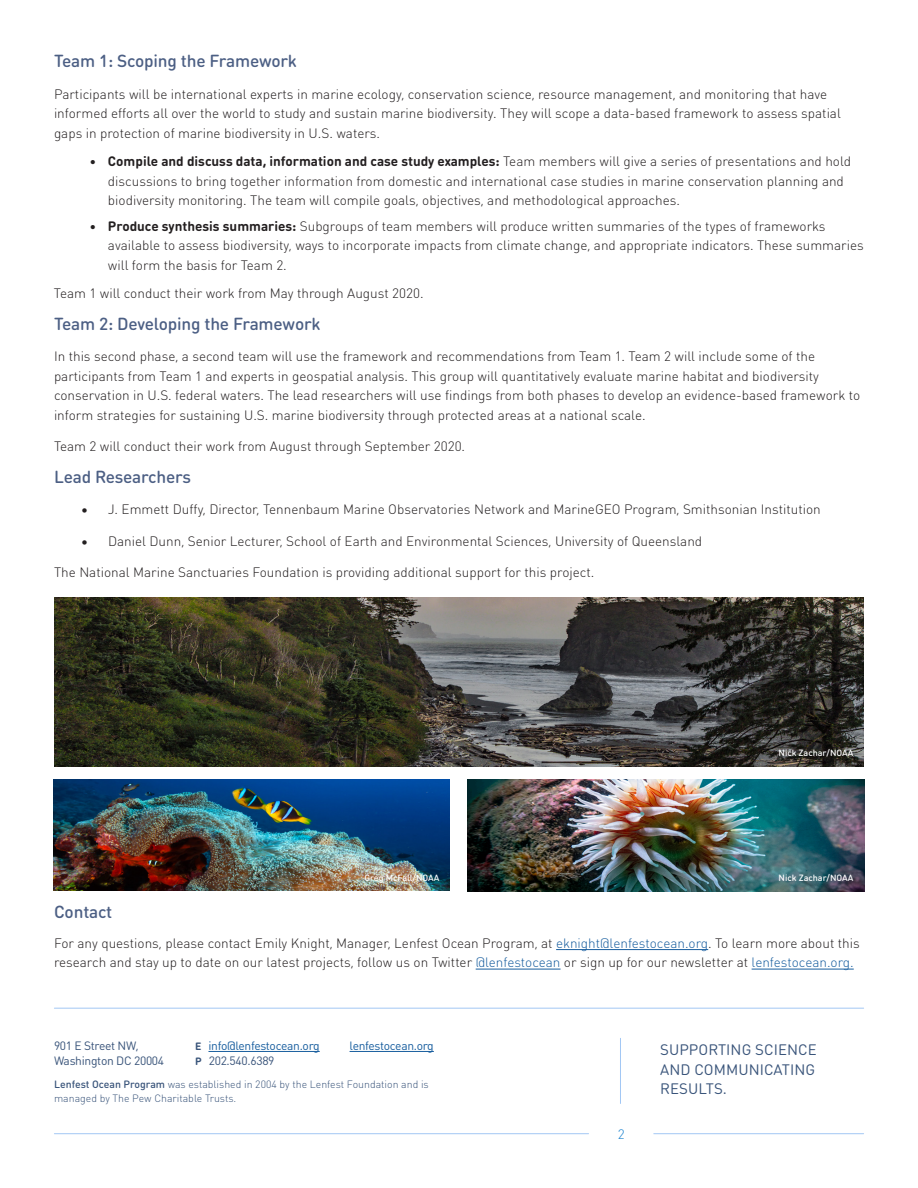
<style>
.page{position:relative;width:918px;height:1188px;background:#fff}
.page>*{position:absolute;margin:0;border:0;box-sizing:border-box;transform-origin:0 0}
.Body{font:500 17.25px "DIN Round OT";letter-spacing:-.01em;color:#4c5f84}
.Header_2{font:500 17.25px "DIN Round OT";letter-spacing:-.01em;color:#4c5f84}
.Tagline{font:15px/19.5px "DIN Round OT";letter-spacing:.005em;color:#39547a;text-align:justify}
.Body-2{font:300 13.5px/19.5px "DIN Round OT";color:#231f20}
.t1{font:300 13.5px "DIN Round OT";color:#1c83cf}
.Footer_Blue_Text{font:12px "DIN Round OT";letter-spacing:-.025em;color:#39547a}
.t2{font:12px "DIN Round OT";letter-spacing:-.025em;color:#175d9e}
.Footer_Text{font:300 10.5px/13.5px "DIN Round OT";color:#39547a}
.Photo_Credit{font:500 9px "DIN Round OT";color:#fff}
.s1{font-family:"Museo Sans 500";font-weight:400}
.s2{font-weight:700}
.s3{color:#175d9e}
.s4{font-weight:700;font-size:10.5px;color:#39547a}
.s5{font-weight:700;font-size:10.5px}
.s6{font-weight:500}
</style>
<div class="page">
<hr style="left:54px;top:1133px;width:535px;height:1px;background:#a2c7f4">
<hr style="left:654px;top:1133px;width:210px;height:1px;background:#a2c7f4">
<hr style="left:54px;top:1008px;width:810px;height:1px;background:#a2c7f4">
<hr style="left:208px;top:1051px;width:112px;height:1px;background:#175d9e">
<hr style="left:350px;top:1051px;width:84px;height:1px;background:#175d9e">
<hr style="left:620px;top:1038px;width:1px;height:66px;background:#a2c7f4">
<hr style="left:556px;top:949px;width:152px;height:1px;background:#175d9e">
<hr style="left:476px;top:969px;width:85px;height:1px;background:#175d9e">
<hr style="left:752px;top:969px;width:102px;height:1px;background:#175d9e">
<img style="left:54px;top:598px;width:810px;height:168px">
<img style="left:54px;top:779px;width:396px;height:112px">
<img style="left:468px;top:779px;width:396px;height:113px">
<p class="Body" style="left:54px;top:50px;width:244px">Team 1: Scoping the Framework</p>
<p class="Body-2" style="left:54px;top:84px;width:788px">Participants will be international experts in marine ecology, conservation science, resource management, and monitoring that have informed efforts all over the world to study and sustain marine biodiversity. They will scope a data-based framework to assess spatial gaps in protection of marine biodiversity in U.S. waters.</p>
<p class="Body-2" style="left:108px;top:151px;width:745px;text-indent:-18px"><span class="s1">•</span> <span class="s2">Compile and discuss data, information and case study examples:</span> Team members will give a series of presentations and hold discussions to bring together information from domestic and international case studies in marine conservation planning and biodiversity monitoring. The team will compile goals, objectives, and methodological approaches.</p>
<p class="Body-2" style="left:108px;top:216px;width:757px;text-indent:-18px"><span class="s1">•</span> <span class="s2">Produce synthesis summaries:</span> Subgroups of team members will produce written summaries of the types of frameworks available to assess biodiversity, ways to incorporate impacts from climate change, and appropriate indicators. These summaries will form the basis for Team 2.</p>
<p class="Body-2" style="left:54px;top:283px;width:371px">Team 1 will conduct their work from May through August 2020.</p>
<p class="Body" style="left:54px;top:312px;width:268px">Team 2: Developing the Framework</p>
<p class="Body-2" style="left:54px;top:346px;width:808px">In this second phase, a second team will use the framework and recommendations from Team 1. Team 2 will include some of the participants from Team 1 and experts in geospatial analysis. This group will quantitatively evaluate marine habitat and biodiversity conservation in U.S. federal waters. The lead researchers will use findings from both phases to develop an evidence-based framework to inform strategies for sustaining U.S. marine biodiversity through protected areas at a national scale.</p>
<p class="Body-2" style="left:54px;top:436px;width:413px">Team 2 will conduct their work from August through September 2020.</p>
<p class="Body" style="left:54px;top:465px;width:139px">Lead Researchers</p>
<p class="Body-2" style="left:81px;top:499px;width:741px">• J. Emmett Duffy, Director, Tennenbaum Marine Observatories Network and MarineGEO Program, Smithsonian Institution</p>
<p class="Body-2" style="left:81px;top:531px;width:623px">• Daniel Dunn, Senior Lecturer, School of Earth and Environmental Sciences, University of Queensland</p>
<p class="Body-2" style="left:54px;top:562px;width:542px">The National Marine Sanctuaries Foundation is providing additional support for this project.</p>
<p class="Photo_Credit" style="left:779px;top:747px;width:76px">Nick Zachar/NOAA</p>
<p class="Photo_Credit" style="left:364px;top:872px;width:77px">Greg McFall/NOAA</p>
<p class="Photo_Credit" style="left:779px;top:872px;width:76px">Nick Zachar/NOAA</p>
<p class="Header_2" style="left:54px;top:900px;width:60px">Contact</p>
<p class="Body-2" style="left:54px;top:933px;width:807px">For any questions, please contact Emily Knight, Manager, Lenfest Ocean Program, at <span class="s3">eknight@lenfestocean.org</span>. To learn more about this research and stay up to date on our latest projects, follow us on Twitter <span class="s3">@lenfestocean</span> or sign up for our newsletter at <span class="s3">lenfestocean.org.</span></p>
<p class="t2" style="left:195px;top:1038px;width:126px"><span class="s4">E</span> info@lenfestocean.org</p>
<p class="Footer_Blue_Text" style="left:195px;top:1053px;width:81px"><span class="s5">P</span> 202.540.6389</p>
<p class="Footer_Blue_Text" style="left:54px;top:1038px;width:86px">901 E Street NW,</p>
<p class="Footer_Blue_Text" style="left:54px;top:1053px;width:112px">Washington DC 20004</p>
<p class="t2" style="left:350px;top:1038px;width:86px">lenfestocean.org</p>
<p class="Tagline" style="left:660px;top:1040px;width:158px">SUPPORTING SCIENCE AND COMMUNICATING RESULTS.</p>
<p class="Footer_Text" style="left:54px;top:1077px;width:376px"><span class="s6">Lenfest Ocean Program</span> was established in 2004 by the Lenfest Foundation and is managed by The Pew Charitable Trusts.</p>
<p class="t1" style="left:618px;top:1126px;width:8px">2</p>
</div>
